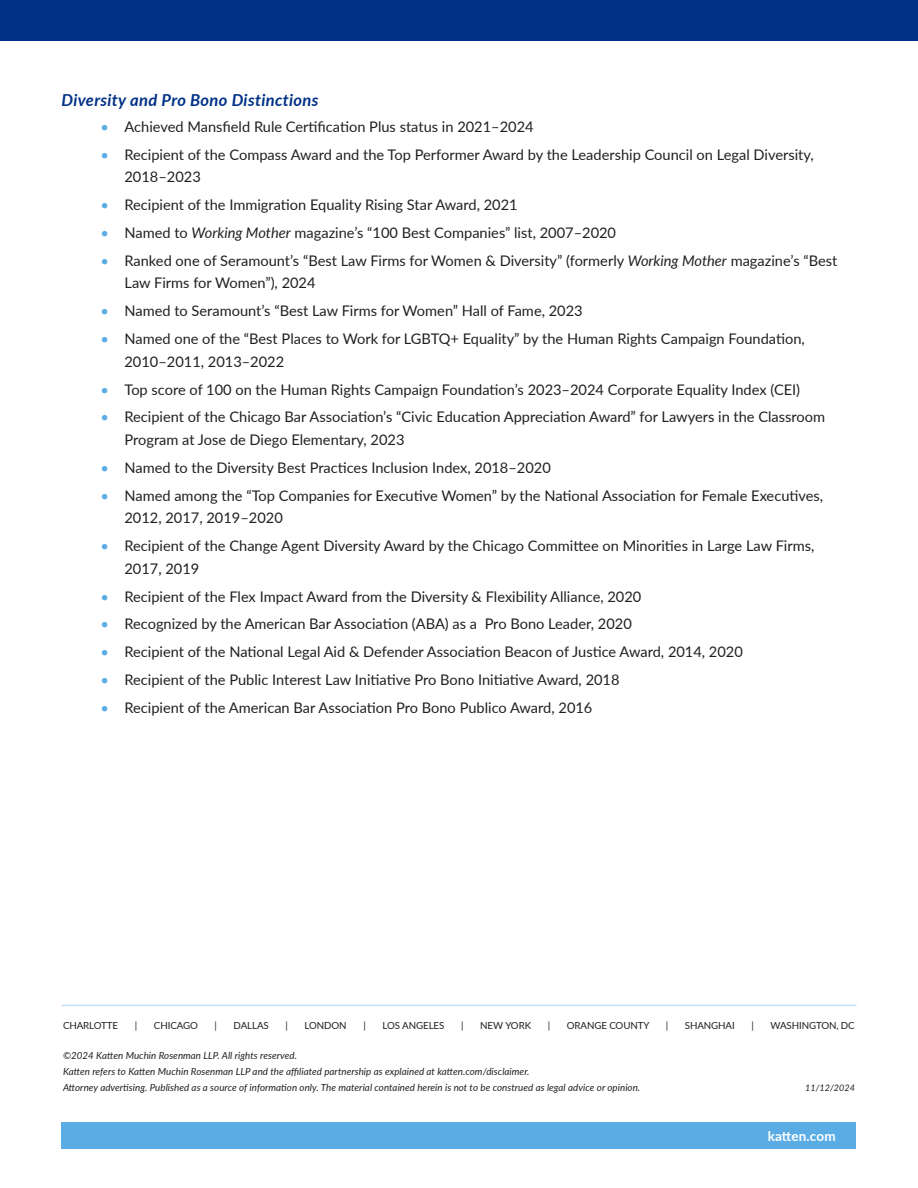
<style>
.page{position:relative;width:918px;height:1188px;background:#fff}
.page>*{position:absolute;margin:0;border:0;box-sizing:border-box;transform-origin:0 0}
.SubHeads{font:italic 700 16.5px "Lato";letter-spacing:.02em;color:#003186}
.t1{font:14.7px/22.5px "Lato";color:#231f20}
.t2{font:700 13.5px "Lato";letter-spacing:.01em;color:#fff}
.t3{font:italic 9.75px/15.8px "Lato";letter-spacing:.005em;color:#231f20}
.t4{font:9.75px "Lato";letter-spacing:-.01em;color:#231f20}
.t5{font:italic 9px "Lato";letter-spacing:.005em;color:#231f20}
.s1{color:#5aace5}
.s2{font-style:italic}
</style>
<div class="page">
<div style="left:62px;top:1122px;width:794px;height:27px;background:#5aace5"></div>
<hr style="left:62px;top:1005px;width:794px;height:1px;background:#c5dcf5">
<div style="left:0;top:0;width:918px;height:40px;background:#003186"></div>
<p class="SubHeads" style="left:62px;top:88px;width:258px">Diversity and Pro Bono Distinctions</p>
<p class="t1" style="left:100px;top:115px;width:435px"><span class="s1">•</span> Achieved Mansfield Rule Certification Plus status in 2021–2024</p>
<p class="t1" style="left:124px;top:142px;width:691px;text-indent:-24px"><span class="s1">•</span> Recipient of the Compass Award and the Top Performer Award by the Leadership Council on Legal Diversity,<br>2018–2023</p>
<p class="t1" style="left:100px;top:193px;width:419px"><span class="s1">•</span> Recipient of the Immigration Equality Rising Star Award, 2021</p>
<p class="t1" style="left:100px;top:221px;width:517px"><span class="s1">•</span> Named to <span class="s2">Working Mother</span> magazine’s “100 Best Companies” list, 2007–2020</p>
<p class="t1" style="left:124px;top:249px;width:714px;text-indent:-24px"><span class="s1">•</span> Ranked one of Seramount’s “Best Law Firms for Women &amp; Diversity” (formerly <span class="s2">Working Mother</span> magazine’s “Best<br>Law Firms for Women”), 2024</p>
<p class="t1" style="left:100px;top:299px;width:484px"><span class="s1">•</span> Named to Seramount’s “Best Law Firms for Women” Hall of Fame, 2023</p>
<p class="t1" style="left:124px;top:327px;width:682px;text-indent:-24px"><span class="s1">•</span> Named one of the “Best Places to Work for LGBTQ+ Equality” by the Human Rights Campaign Foundation,<br>2010–2011, 2013–2022</p>
<p class="t1" style="left:100px;top:377px;width:701px"><span class="s1">•</span> Top score of 100 on the Human Rights Campaign Foundation’s 2023–2024 Corporate Equality Index (CEI)</p>
<p class="t1" style="left:124px;top:405px;width:702px;text-indent:-24px"><span class="s1">•</span> Recipient of the Chicago Bar Association’s “Civic Education Appreciation Award” for Lawyers in the Classroom<br>Program at Jose de Diego Elementary, 2023</p>
<p class="t1" style="left:100px;top:456px;width:452px"><span class="s1">•</span> Named to the Diversity Best Practices Inclusion Index, 2018–2020</p>
<p class="t1" style="left:124px;top:484px;width:700px;text-indent:-24px"><span class="s1">•</span> Named among the “Top Companies for Executive Women” by the National Association for Female Executives,<br>2012, 2017, 2019–2020</p>
<p class="t1" style="left:124px;top:534px;width:691px;text-indent:-24px"><span class="s1">•</span> Recipient of the Change Agent Diversity Award by the Chicago Committee on Minorities in Large Law Firms,<br>2017, 2019</p>
<p class="t1" style="left:100px;top:584px;width:542px"><span class="s1">•</span> Recipient of the Flex Impact Award from the Diversity &amp; Flexibility Alliance, 2020</p>
<p class="t1" style="left:100px;top:612px;width:533px"><span class="s1">•</span> Recognized by the American Bar Association (ABA) as a Pro Bono Leader, 2020</p>
<p class="t1" style="left:100px;top:640px;width:644px"><span class="s1">•</span> Recipient of the National Legal Aid &amp; Defender Association Beacon of Justice Award, 2014, 2020</p>
<p class="t1" style="left:100px;top:668px;width:521px"><span class="s1">•</span> Recipient of the Public Interest Law Initiative Pro Bono Initiative Award, 2018</p>
<p class="t1" style="left:100px;top:696px;width:493px"><span class="s1">•</span> Recipient of the American Bar Association Pro Bono Publico Award, 2016</p>
<p class="t4" style="left:63px;top:1019px;width:57px">CHARLOTTE</p>
<p class="t4" style="left:135px;top:1019px;width:4px">|</p>
<p class="t4" style="left:154px;top:1019px;width:45px">CHICAGO</p>
<p class="t4" style="left:215px;top:1019px;width:4px">|</p>
<p class="t4" style="left:234px;top:1019px;width:37px">DALLAS</p>
<p class="t4" style="left:286px;top:1019px;width:4px">|</p>
<p class="t4" style="left:305px;top:1019px;width:44px">LONDON</p>
<p class="t4" style="left:363px;top:1019px;width:4px">|</p>
<p class="t4" style="left:382px;top:1019px;width:63px">LOS ANGELES</p>
<p class="t4" style="left:461px;top:1019px;width:4px">|</p>
<p class="t4" style="left:480px;top:1019px;width:52px">NEW YORK</p>
<p class="t4" style="left:548px;top:1019px;width:4px">|</p>
<p class="t4" style="left:567px;top:1019px;width:84px">ORANGE COUNTY</p>
<p class="t4" style="left:666px;top:1019px;width:4px">|</p>
<p class="t4" style="left:685px;top:1019px;width:51px">SHANGHAI</p>
<p class="t4" style="left:752px;top:1019px;width:4px">|</p>
<p class="t4" style="left:770px;top:1019px;width:86px">WASHINGTON, DC</p>
<p class="t3" style="left:63px;top:1048px;width:579px">©2024 Katten Muchin Rosenman LLP. All rights reserved.<br>Katten refers to Katten Muchin Rosenman LLP and the affiliated partnership as explained at katten.com/disclaimer.<br>Attorney advertising. Published as a source of information only. The material contained herein is not to be construed as legal advice or opinion.</p>
<p class="t5" style="left:805px;top:1081px;width:51px">11/12/2024</p>
<p class="t2" style="left:768px;top:1126px;width:69px">katten.com</p>
</div>
